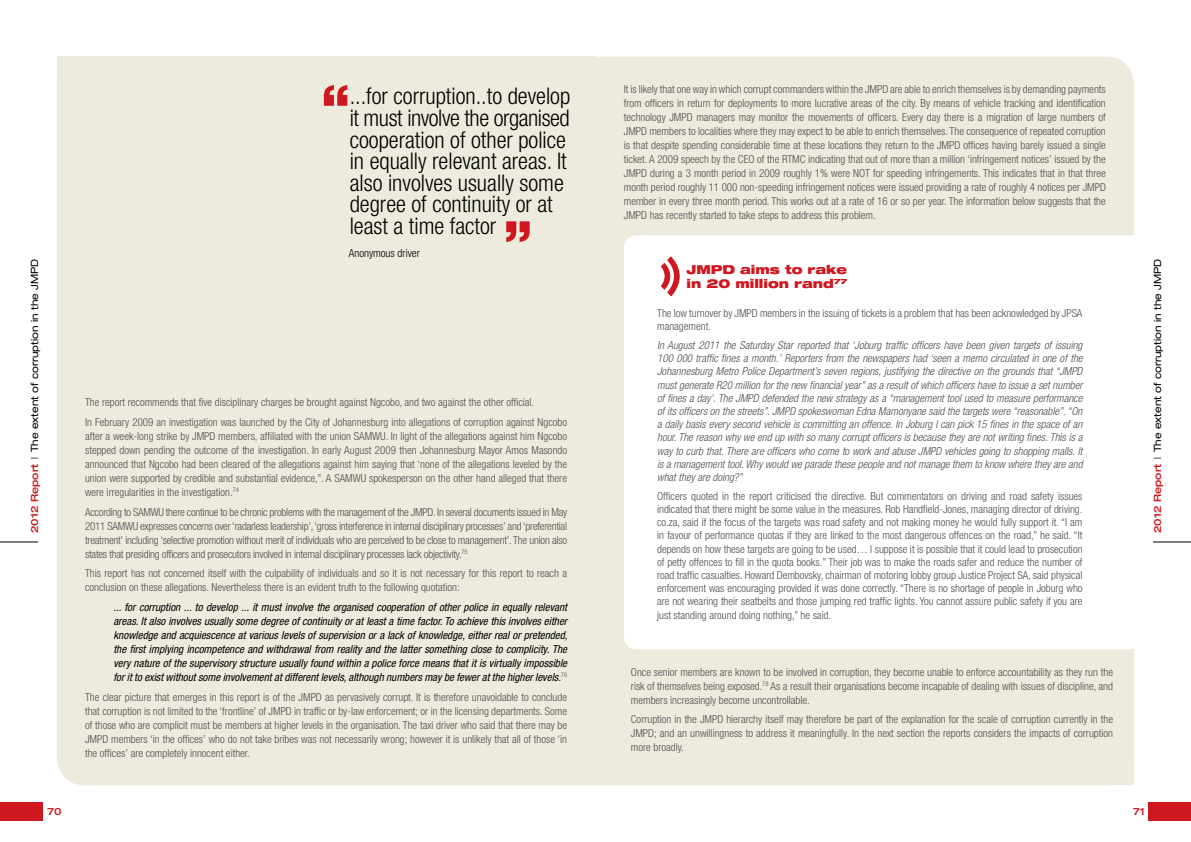
<style>
.page{position:relative;width:1191px;height:842px;background:#fff}
.page>*{position:absolute;margin:0;border:0;box-sizing:border-box;transform-origin:0 0}
.t1{font:900 54.7px "Helvetica Neue LT Std";color:#ce171e}
.t2{font:300 condensed 23px/21.6px "Helvetica Neue LT Std";color:#000}
.t3{font:900 expanded 12.4px/13.8px "Helvetica Neue LT Std";color:#ce171e;text-align:right}
.t4{font:300 condensed 11.2px "Helvetica Neue LT Std";color:#000}
.t5{font:300 condensed 11px/14px "Helvetica Neue LT Std";color:#4d4d4f;text-align:justify}
.t6{font:italic 300 condensed 11px/13.2px "Helvetica Neue LT Std";color:#4d4d4f;text-align:justify}
.t7{font:italic condensed 11px/14px "Helvetica Neue LT Std";color:#000;text-align:justify}
.t8{font:expanded 10px "Helvetica Neue LT Std";color:#000}
.t9{font:500 expanded 10px "Helvetica Neue LT Std";color:#ce171e}
.s1{font-weight:500;color:#ce171e}
.s2{font-weight:300;font-stretch:condensed}
</style>
<div class="page">
<hr style="left:1153px;top:541px;width:38px;height:1px;background:#000">
<div style="left:1148px;top:802px;width:43px;height:19px;background:#ce171e"></div>
<div style="left:0;top:802px;width:43px;height:19px;background:#ce171e"></div>
<hr style="left:0;top:541px;width:38px;height:1px;background:#000">
<div style="left:57px;top:57px;width:1077px;height:728px;background:#edebdd;border-radius:28px"></div>
<div style="left:624px;top:235px;width:525px;height:414px;background:#fff;border-radius:13px"></div>
<svg style="left:660px;top:256px;width:20px;height:41px"></svg>
<p class="t8" style="left:28px;top:533px;width:276px;rotate:-90deg"><span class="s1">2012 Report</span> <span class="s2">I</span> The extent of corruption in the JMPD</p>
<h1 class="t1" style="left:321px;top:72px;width:30px">“</h1>
<h2 class="t2" style="left:350px;top:85px;width:222px">...for corruption..to develop it must involve the organised cooperation of other police in equally relevant areas. It also involves usually some degree of continuity or at least a time factor</h2>
<h1 class="t1" style="left:532px;top:255px;width:30px;rotate:-180deg">“</h1>
<p class="t4" style="left:349px;top:247px;width:72px">Anonymous driver</p>
<p class="t5" style="left:85px;top:392px;width:483px;line-height:19.7px">The report recommends that five disciplinary charges be brought against Ngcobo, and two against the other official.<br>In February 2009 an investigation was launched by the City of Johannesburg into allegations of corruption against Ngcobo</p>
<p class="t5" style="left:85px;top:429px;width:483px">after a week-long strike by JMPD members, affiliated with the union SAMWU. In light of the allegations against him Ngcobo stepped down pending the outcome of the investigation. In early August 2009 then Johannesburg Mayor Amos Masondo announced that Ngcobo had been cleared of the allegations against him saying that ‘none of the allegations leveled by the union were supported by credible and substantial evidence,”. A SAMWU spokesperson on the other hand alleged that there were irregularities in the investigation.<sup>74</sup></p>
<p class="t5" style="left:85px;top:504px;width:483px">According to SAMWU there continue to be chronic problems with the management of the JMPD. In several documents issued in May 2011 SAMWU expresses concerns over ‘radarless leadership’, ‘gross interference in internal disciplinary processes’ and ‘preferential treatment’ including ‘selective promotion without merit of individuals who are perceived to be close to management’. The union also states that presiding officers and prosecutors involved in internal disciplinary processes lack objectivity.<sup>75</sup></p>
<p class="t5" style="left:85px;top:566px;width:483px">This report has not concerned itself with the culpability of individuals and so it is not necessary for this report to reach a conclusion on these allegations. Nevertheless there is an evident truth to the following quotation:</p>
<p class="t7" style="left:113px;top:600px;width:455px">... for corruption ... to develop ... it must involve the organised cooperation of other police in equally relevant areas. It also involves usually some degree of continuity or at least a time factor. To achieve this involves either knowledge and acquiescence at various levels of supervision or a lack of knowledge, either real or pretended, the first implying incompetence and withdrawal from reality and the latter something close to complicity. The very nature of the supervisory structure usually found within a police force means that it is virtually impossible for it to exist without some involvement at different levels, although numbers may be fewer at the higher levels.<sup>76</sup></p>
<p class="t5" style="left:85px;top:689px;width:483px">The clear picture that emerges in this report is of the JMPD as pervasively corrupt. It is therefore unavoidable to conclude that corruption is not limited to the ‘frontline’ of JMPD in traffic or by-law enforcement; or in the licensing departments. Some of those who are complicit must be members at higher levels in the organisation. The taxi driver who said that there may be JMPD members ‘in the offices’ who do not take bribes was not necessarily wrong; however it is unlikely that all of those ‘in the offices’ are completely innocent either.</p>
<p class="t5" style="left:624px;top:82px;width:483px">It is likely that one way in which corrupt commanders within the JMPD are able to enrich themselves is by demanding payments from officers in return for deployments to more lucrative areas of the city. By means of vehicle tracking and identification technology JMPD managers may monitor the movements of officers. Every day there is a migration of large numbers of JMPD members to localities where they may expect to be able to enrich themselves. The consequence of repeated corruption is that despite spending considerable time at these locations they return to the JMPD offices having barely issued a single ticket. A 2009 speech by the CEO of the RTMC indicating that out of more than a million ‘infringement notices’ issued by the JMPD during a 3 month period in 2009 roughly 1% were NOT for speeding infringements. This indicates that in that three month period roughly 11 000 non-speeding infringement notices were issued providing a rate of roughly 4 notices per JMPD member in every three month period. This works out at a rate of 16 or so per year. The information below suggests that the JMPD has recently started to take steps to address this problem.</p>
<p class="t3" style="left:686px;top:262px;width:162px">aims to rake<br>in 20 million rand<sup>77</sup></p>
<p class="t3" style="left:686px;top:262px;width:14px">jmpd</p>
<p class="t5" style="left:657px;top:306px;width:427px;line-height:13.2px">The low turnover by JMPD members in the issuing of tickets is a problem that has been acknowledged by JPSA management.</p>
<p class="t6" style="left:657px;top:339px;width:427px">In August 2011 the Saturday Star reported that ‘Joburg traffic officers have been given targets of issuing 100 000 traffic fines a month.’ Reporters from the newspapers had ‘seen a memo circulated in one of the Johannesburg Metro Police Department’s seven regions, justifying the directive on the grounds that “JMPD must generate R20 million for the new financial year” as a result of which officers have to issue a set number of fines a day’. The JMPD defended the new strategy as a “management tool used to measure performance of its officers on the streets”. JMPD spokeswoman Edna Mamonyane said the targets were “reasonable”. “On a daily basis every second vehicle is committing an offence. In Joburg I can pick 15 fines in the space of an hour. The reason why we end up with so many corrupt officers is because they are not writing fines. This is a way to curb that. There are officers who come to work and abuse JMPD vehicles going to shopping malls. It is a management tool. Why would we parade these people and not manage them to know where they are and what they are doing?”</p>
<p class="t5" style="left:657px;top:489px;width:427px;line-height:13.2px">Officers quoted in the report criticised the directive. But commentators on driving and road safety issues indicated that there might be some value in the measures. Rob Handfield-Jones, managing director of driving. co.za, said if the focus of the targets was road safety and not making money he would fully support it. “I am in favour of performance quotas if they are linked to the most dangerous offences on the road,” he said. “It depends on how these targets are going to be used… I suppose it is possible that it could lead to prosecution of petty offences to fill in the quota books.” Their job was to make the roads safer and reduce the number of road traffic casualties. Howard Dembovsky, chairman of motoring lobby group Justice Project SA, said physical enforcement was encouraging provided it was done correctly. “There is no shortage of people in Joburg who are not wearing their seatbelts and those jumping red traffic lights. You cannot assure public safety if you are just standing around doing nothing,” he said.</p>
<p class="t5" style="left:631px;top:664px;width:483px">Once senior members are known to be involved in corruption, they become unable to enforce accountability as they run the risk of themselves being exposed.<sup>78</sup> As a result their organisations become incapable of dealing with issues of discipline, and members increasingly become uncontrollable.</p>
<p class="t5" style="left:631px;top:712px;width:483px">Corruption in the JMPD hierarchy itself may therefore be part of the explanation for the scale of corruption currently in the JMPD; and an unwillingness to address it meaningfully. In the next section the reports considers the impacts of corruption more broadly.</p>
<p class="t8" style="left:1151px;top:533px;width:276px;rotate:-90deg"><span class="s1">2012 Report</span> <span class="s2">I</span> The extent of corruption in the JMPD</p>
<p class="t9" style="left:47px;top:805px;width:16px">70</p>
<p class="t9" style="left:1133px;top:805px;width:13px">71</p>
</div>
